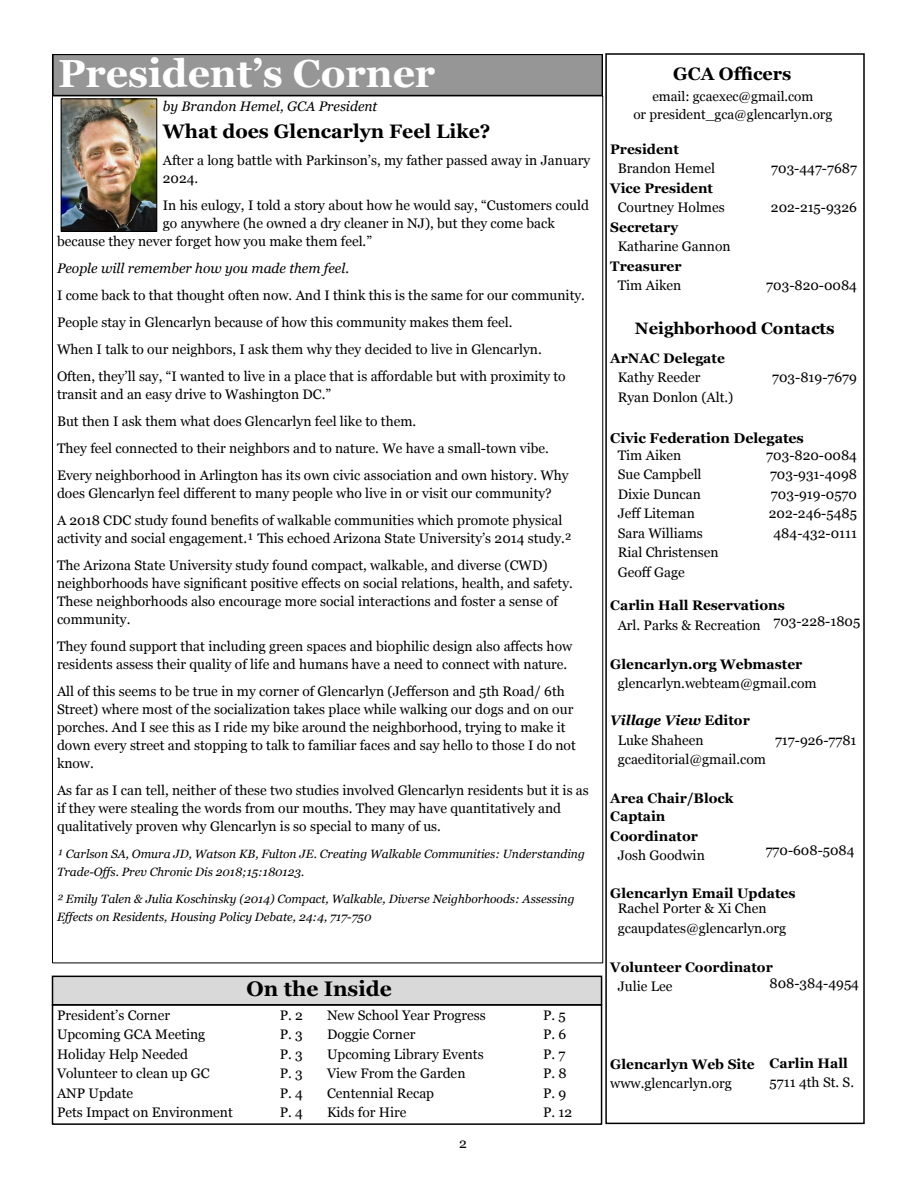
<style>
.page{position:relative;width:918px;height:1188px;background:#fff}
.page>*{position:absolute;margin:0;border:0;box-sizing:border-box;transform-origin:0 0}
.t1{font:700 39.15px "Georgia";color:#fff}
.t2{font:700 21px "Georgia";color:#000}
.t3{font:700 19.5px "Georgia";color:#000}
.t4{font:700 18px "Georgia";color:#000}
.t5{font:700 16.5px "Georgia";color:#000}
.t6{font:700 14.25px "Georgia";color:#000}
.t7{font:13.8px/19.5px "Georgia";color:#000}
.t8{font:700 13.8px/18px "Georgia";color:#000}
.t9{font:italic 13.8px "Georgia";color:#000}
.t10{font:13.5px/18.8px "Georgia";color:#000;text-align:center}
.t11{font:italic 12px/18px "Georgia";color:#000}
.s1{font-weight:700;font-style:italic}
.s2{font-weight:700}
</style>
<div class="page">
<svg style="left:52px;top:54px;width:551px;height:42px;background:#8c8c8c"></svg>
<div style="left:605px;top:53px;width:260px;height:1071px;border:2px solid #000"></div>
<img style="left:63px;top:101px;width:92px;height:128px">
<div style="left:61px;top:99px;width:96px;height:132px;border:1px solid #000"></div>
<div style="left:52px;top:976px;width:550px;height:30px;background:#d9d9d9;border:2px solid #000"></div>
<div style="left:52px;top:1004px;width:550px;height:121px;border:2px solid #000"></div>
<h1 class="t1" style="left:58px;top:58px;width:379px">President’s Corner</h1>
<p class="t9" style="left:163px;top:100px;width:216px">by Brandon Hemel, GCA President</p>
<h3 class="t3" style="left:163px;top:123px;width:329px">What does Glencarlyn Feel Like?</h3>
<p class="t7" style="left:163px;top:152px;width:429px;line-height:18px">After a long battle with Parkinson’s, my father passed away in January<br>2024.</p>
<p class="t7" style="left:163px;top:196px;width:428px">In his eulogy, I told a story about how he would say, “Customers could</p>
<p class="t7" style="left:163px;top:214px;width:393px">go anywhere (he owned a dry cleaner in NJ), but they come back</p>
<p class="t7" style="left:57px;top:232px;width:317px">because they never forget how you make them feel.”</p>
<p class="t9" style="left:57px;top:262px;width:294px">People will remember how you made them feel.</p>
<p class="t7" style="left:57px;top:283px;width:529px;line-height:27px">I come back to that thought often now. And I think this is the same for our community.<br>People stay in Glencarlyn because of how this community makes them feel.<br>When I talk to our neighbors, I ask them why they decided to live in Glencarlyn.<br>Often, they’ll say, “I wanted to live in a place that is affordable but with proximity to</p>
<p class="t7" style="left:57px;top:382px;width:513px;line-height:27px">transit and an easy drive to Washington DC.”<br>But then I ask them what does Glencarlyn feel like to them.<br>They feel connected to their neighbors and to nature. We have a small-town vibe.<br>Every neighborhood in Arlington has its own civic association and own history. Why</p>
<p class="t7" style="left:57px;top:481px;width:507px;line-height:27px">does Glencarlyn feel different to many people who live in or visit our community?<br>A 2018 CDC study found benefits of walkable communities which promote physical</p>
<p class="t7" style="left:57px;top:526px;width:516px;line-height:27px">activity and social engagement.¹ This echoed Arizona State University’s 2014 study.²<br>The Arizona State University study found compact, walkable, and diverse (CWD)</p>
<p class="t7" style="left:57px;top:575px;width:517px;line-height:18px">neighborhoods have significant positive effects on social relations, health, and safety.<br>These neighborhoods also encourage more social interactions and foster a sense of community.</p>
<p class="t7" style="left:57px;top:638px;width:517px;line-height:18px">They found support that including green spaces and biophilic design also affects how residents assess their quality of life and humans have a need to connect with nature.</p>
<p class="t7" style="left:57px;top:683px;width:520px;line-height:18px">All of this seems to be true in my corner of Glencarlyn (Jefferson and 5th Road/ 6th Street) where most of the socialization takes place while walking our dogs and on our porches. And I see this as I ride my bike around the neighborhood, trying to make it down every street and stopping to talk to familiar faces and say hello to those I do not know.</p>
<p class="t7" style="left:57px;top:782px;width:533px;line-height:18px">As far as I can tell, neither of these two studies involved Glencarlyn residents but it is as if they were stealing the words from our mouths. They may have quantitatively and qualitatively proven why Glencarlyn is so special to many of us.</p>
<p class="t11" style="left:57px;top:846px;width:529px">¹ Carlson SA, Omura JD, Watson KB, Fulton JE. Creating Walkable Communities: Understanding<br>Trade-Offs. Prev Chronic Dis 2018;15:180123.</p>
<p class="t11" style="left:57px;top:891px;width:519px">² Emily Talen &amp; Julia Koschinsky (2014) Compact, Walkable, Diverse Neighborhoods: Assessing<br>Effects on Residents, Housing Policy Debate, 24:4, 717-750</p>
<h2 class="t2" style="left:247px;top:980px;width:147px">On the Inside</h2>
<p class="t7" style="left:57px;top:1006px;width:115px">President’s Corner</p>
<p class="t7" style="left:280px;top:1006px;width:25px">P. 2</p>
<p class="t7" style="left:57px;top:1026px;width:150px">Upcoming GCA Meeting</p>
<p class="t7" style="left:280px;top:1026px;width:25px">P. 3</p>
<p class="t7" style="left:57px;top:1045px;width:133px">Holiday Help Needed</p>
<p class="t7" style="left:280px;top:1045px;width:25px">P. 3</p>
<p class="t7" style="left:57px;top:1065px;width:154px">Volunteer to clean up GC</p>
<p class="t7" style="left:280px;top:1065px;width:25px">P. 3</p>
<p class="t7" style="left:57px;top:1084px;width:78px">ANP Update</p>
<p class="t7" style="left:280px;top:1084px;width:25px">P. 4</p>
<p class="t7" style="left:57px;top:1104px;width:177px">Pets Impact on Environment</p>
<p class="t7" style="left:280px;top:1104px;width:25px">P. 4</p>
<p class="t7" style="left:327px;top:1006px;width:160px">New School Year Progress</p>
<p class="t7" style="left:543px;top:1006px;width:24px">P. 5</p>
<p class="t7" style="left:327px;top:1026px;width:90px">Doggie Corner</p>
<p class="t7" style="left:543px;top:1026px;width:25px">P. 6</p>
<p class="t7" style="left:327px;top:1045px;width:158px">Upcoming Library Events</p>
<p class="t7" style="left:543px;top:1045px;width:24px">P. 7</p>
<p class="t7" style="left:327px;top:1065px;width:140px">View From the Garden</p>
<p class="t7" style="left:543px;top:1065px;width:25px">P. 8</p>
<p class="t7" style="left:327px;top:1084px;width:109px">Centennial Recap</p>
<p class="t7" style="left:543px;top:1084px;width:25px">P. 9</p>
<p class="t7" style="left:327px;top:1104px;width:81px">Kids for Hire</p>
<p class="t7" style="left:543px;top:1104px;width:31px">P. 12</p>
<p class="t7" style="left:459px;top:1135px;width:9px">2</p>
<h3 class="t4" style="left:673px;top:66px;width:120px">GCA Officers</h3>
<p class="t10" style="left:633px;top:88px;width:201px">email: gcaexec@gmail.com<br>or president_gca@glencarlyn.org</p>
<p class="t8" style="left:610px;top:141px;width:70px">President</p>
<p class="t7" style="left:618px;top:160px;width:99px">Brandon Hemel</p>
<p class="t8" style="left:610px;top:180px;width:104px">Vice President</p>
<p class="t7" style="left:618px;top:199px;width:109px">Courtney Holmes</p>
<p class="t8" style="left:610px;top:219px;width:69px">Secretary</p>
<p class="t7" style="left:618px;top:238px;width:115px">Katharine Gannon</p>
<p class="t8" style="left:610px;top:258px;width:73px">Treasurer</p>
<p class="t7" style="left:618px;top:277px;width:65px">Tim Aiken</p>
<p class="t7" style="left:771px;top:160px;width:87px">703-447-7687</p>
<p class="t7" style="left:771px;top:199px;width:88px">202-215-9326</p>
<p class="t7" style="left:766px;top:277px;width:92px">703-820-0084</p>
<p class="t5" style="left:635px;top:322px;width:201px">Neighborhood Contacts</p>
<p class="t8" style="left:610px;top:350px;width:116px">ArNAC Delegate</p>
<p class="t7" style="left:618px;top:369px;width:117px">Kathy Reeder<br>Ryan Donlon (Alt.)</p>
<p class="t7" style="left:772px;top:369px;width:86px">703-819-7679</p>
<p class="t6" style="left:610px;top:432px;width:195px">Civic Federation Delegates</p>
<p class="t7" style="left:618px;top:446px;width:102px">Tim Aiken<br>Sue Campbell<br>Dixie Duncan<br>Jeff Liteman<br>Sara Williams<br>Rial Christensen<br>Geoff Gage</p>
<p class="t7" style="left:766px;top:446px;width:92px;text-align:center">703-820-0084<br>703-931-4098<br>703-919-0570<br>202-246-5485<br>484-432-0111</p>
<p class="t8" style="left:610px;top:597px;width:176px">Carlin Hall Reservations</p>
<p class="t7" style="left:618px;top:616px;width:145px">Arl. Parks &amp; Recreation</p>
<p class="t8" style="left:610px;top:656px;width:194px">Glencarlyn.org Webmaster</p>
<p class="t7" style="left:618px;top:675px;width:200px">glencarlyn.webteam@gmail.com</p>
<p class="t7" style="left:618px;top:712px;width:150px;text-indent:-7px"><span class="s1">Village View</span> <span class="s2">Editor<br></span>Luke Shaheen gcaeditorial@gmail.com</p>
<p class="t7" style="left:773px;top:613px;width:88px">703-228-1805</p>
<p class="t7" style="left:775px;top:731px;width:83px">717-926-7781</p>
<p class="t8" style="left:610px;top:791px;width:125px">Area Chair/Block<br>Captain</p>
<p class="t8" style="left:610px;top:828px;width:89px">Coordinator</p>
<p class="t7" style="left:618px;top:847px;width:89px">Josh Goodwin</p>
<p class="t8" style="left:610px;top:885px;width:187px">Glencarlyn Email Updates</p>
<p class="t7" style="left:618px;top:900px;width:170px">Rachel Porter &amp; Xi Chen gcaupdates@glencarlyn.org</p>
<p class="t8" style="left:610px;top:959px;width:164px">Volunteer Coordinator</p>
<p class="t7" style="left:618px;top:978px;width:56px">Julie Lee</p>
<p class="t7" style="left:766px;top:841px;width:90px">770-608-5084</p>
<p class="t7" style="left:770px;top:975px;width:91px">808-384-4954</p>
<p class="t8" style="left:610px;top:1056px;width:146px">Glencarlyn Web Site</p>
<p class="t7" style="left:610px;top:1075px;width:123px">www.glencarlyn.org</p>
<p class="t8" style="left:770px;top:1055px;width:80px">Carlin Hall</p>
<p class="t7" style="left:770px;top:1074px;width:86px">5711 4th St. S.</p>
</div>
